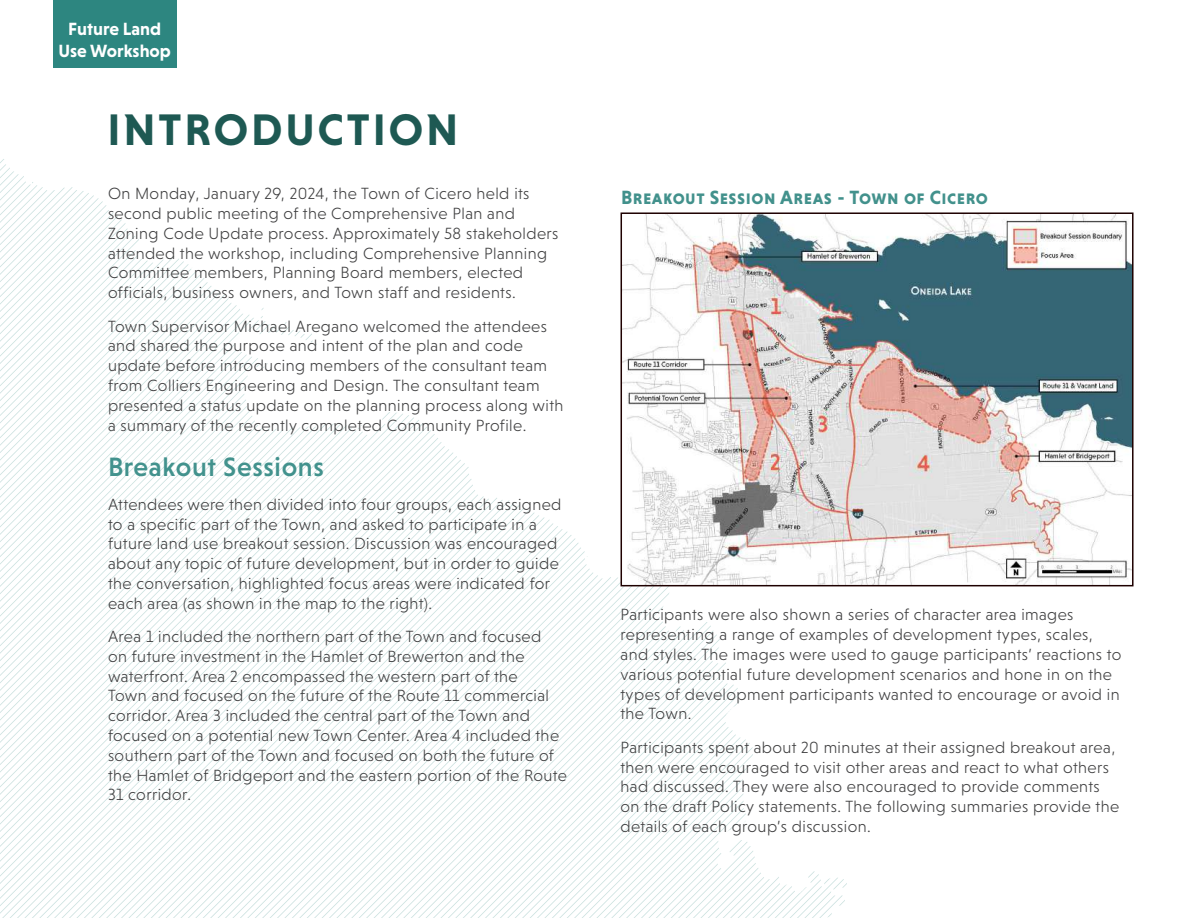
<style>
.page{position:relative;width:1188px;height:918px;background:#fff}
.page>*{position:absolute;margin:0;border:0;box-sizing:border-box;transform-origin:0 0}
.t1{font:45px "Niveau Grotesk Bold Small Caps";letter-spacing:.065em;color:#1e5953}
.t2{font:500 27px "Niveau Grotesk";letter-spacing:.025em;color:#42928d}
.t3{font:19.5px "Niveau Grotesk Bold Small Caps";letter-spacing:.025em;color:#42918c}
.t4{font:700 18px/21.6px "Niveau Grotesk";color:#fff;text-align:center}
.t5{font:300 16.5px/19.8px "Niveau Grotesk";letter-spacing:.025em;color:#3e3e3f}
</style>
<div class="page">
<svg style="left:0;top:159px;width:317px;height:759px"></svg>
<svg style="left:131px;top:519px;width:419px;height:399px"></svg>
<svg style="left:138px;top:523px;width:415px;height:395px"></svg>
<svg style="left:145px;top:526px;width:413px;height:392px"></svg>
<svg style="left:153px;top:529px;width:410px;height:389px"></svg>
<svg style="left:160px;top:531px;width:408px;height:387px"></svg>
<svg style="left:168px;top:535px;width:404px;height:383px"></svg>
<svg style="left:175px;top:538px;width:401px;height:380px"></svg>
<svg style="left:182px;top:543px;width:397px;height:375px"></svg>
<svg style="left:190px;top:547px;width:391px;height:371px"></svg>
<svg style="left:197px;top:551px;width:388px;height:367px"></svg>
<svg style="left:204px;top:556px;width:74px;height:362px"></svg>
<svg style="left:211px;top:564px;width:60px;height:354px"></svg>
<svg style="left:219px;top:568px;width:52px;height:350px"></svg>
<svg style="left:226px;top:572px;width:45px;height:346px"></svg>
<svg style="left:241px;top:578px;width:8px;height:340px"></svg>
<svg style="left:263px;top:575px;width:8px;height:343px"></svg>
<svg style="left:278px;top:554px;width:343px;height:364px"></svg>
<svg style="left:286px;top:556px;width:335px;height:362px"></svg>
<svg style="left:293px;top:563px;width:328px;height:355px"></svg>
<svg style="left:300px;top:569px;width:321px;height:349px"></svg>
<svg style="left:308px;top:575px;width:313px;height:343px"></svg>
<svg style="left:315px;top:580px;width:306px;height:338px"></svg>
<svg style="left:322px;top:586px;width:354px;height:332px"></svg>
<svg style="left:330px;top:606px;width:334px;height:312px"></svg>
<svg style="left:337px;top:617px;width:323px;height:301px"></svg>
<svg style="left:344px;top:621px;width:319px;height:297px"></svg>
<svg style="left:352px;top:626px;width:15px;height:292px"></svg>
<svg style="left:359px;top:630px;width:8px;height:288px"></svg>
<svg style="left:367px;top:626px;width:22px;height:292px"></svg>
<svg style="left:374px;top:630px;width:15px;height:288px"></svg>
<svg style="left:381px;top:634px;width:8px;height:284px"></svg>
<svg style="left:389px;top:622px;width:318px;height:296px"></svg>
<svg style="left:396px;top:625px;width:315px;height:293px"></svg>
<svg style="left:403px;top:630px;width:311px;height:288px"></svg>
<svg style="left:411px;top:634px;width:306px;height:284px"></svg>
<svg style="left:418px;top:639px;width:302px;height:279px"></svg>
<svg style="left:425px;top:647px;width:294px;height:271px"></svg>
<svg style="left:433px;top:661px;width:280px;height:257px"></svg>
<svg style="left:440px;top:663px;width:8px;height:255px"></svg>
<svg style="left:448px;top:662px;width:278px;height:256px"></svg>
<svg style="left:455px;top:675px;width:266px;height:243px"></svg>
<svg style="left:462px;top:680px;width:261px;height:238px"></svg>
<svg style="left:469px;top:683px;width:259px;height:235px"></svg>
<svg style="left:477px;top:685px;width:257px;height:233px"></svg>
<svg style="left:484px;top:688px;width:254px;height:230px"></svg>
<svg style="left:492px;top:692px;width:249px;height:226px"></svg>
<svg style="left:499px;top:700px;width:241px;height:218px"></svg>
<svg style="left:506px;top:722px;width:341px;height:196px"></svg>
<div style="left:53px;top:0;width:123px;height:67px;background:#2d8680"></div>
<img style="left:624px;top:215px;width:507px;height:368px">
<div style="left:621px;top:212px;width:513px;height:374px;border:2px solid #1e0000"></div>
<p class="t4" style="left:59px;top:18px;width:114px">Future Land<br>Use Workshop</p>
<h1 class="t1" style="left:108px;top:104px;width:352px">INTRODUCTION</h1>
<p class="t5" style="left:108px;top:184px;width:452px">On Monday, January 29, 2024, the Town of Cicero held its second public meeting of the Comprehensive Plan and Zoning Code Update process. Approximately 58 stakeholders attended the workshop, including Comprehensive Planning Committee members, Planning Board members, elected officials, business owners, and Town staff and residents.</p>
<p class="t5" style="left:108px;top:316px;width:457px">Town Supervisor Michael Aregano welcomed the attendees and shared the purpose and intent of the plan and code update before introducing members of the consultant team from Colliers Engineering and Design. The consultant team presented a status update on the planning process along with a summary of the recently completed Community Profile.</p>
<h2 class="t2" style="left:108px;top:452px;width:217px">Breakout Sessions</h2>
<p class="t5" style="left:108px;top:494px;width:455px">Attendees were then divided into four groups, each assigned to a specific part of the Town, and asked to participate in a future land use breakout session. Discussion was encouraged about any topic of future development, but in order to guide the conversation, highlighted focus areas were indicated for each area (as shown in the map to the right).</p>
<p class="t5" style="left:108px;top:626px;width:461px">Area 1 included the northern part of the Town and focused<br>on future investment in the Hamlet of Brewerton and the waterfront. Area 2 encompassed the western part of the<br>Town and focused on the future of the Route 11 commercial corridor. Area 3 included the central part of the Town and focused on a potential new Town Center. Area 4 included the southern part of the Town and focused on both the future of the Hamlet of Bridgeport and the eastern portion of the Route 31 corridor.</p>
<p class="t3" style="left:621px;top:186px;width:369px">Breakout Session Areas - Town of Cicero</p>
<p class="t5" style="left:621px;top:605px;width:502px">Participants were also shown a series of character area images representing a range of examples of development types, scales, and styles. The images were used to gauge participants’ reactions to various potential future development scenarios and hone in on the types of development participants wanted to encourage or avoid in the Town.</p>
<p class="t5" style="left:621px;top:737px;width:500px">Participants spent about 20 minutes at their assigned breakout area, then were encouraged to visit other areas and react to what others had discussed. They were also encouraged to provide comments on the draft Policy statements. The following summaries provide the details of each group’s discussion.</p>
</div>
